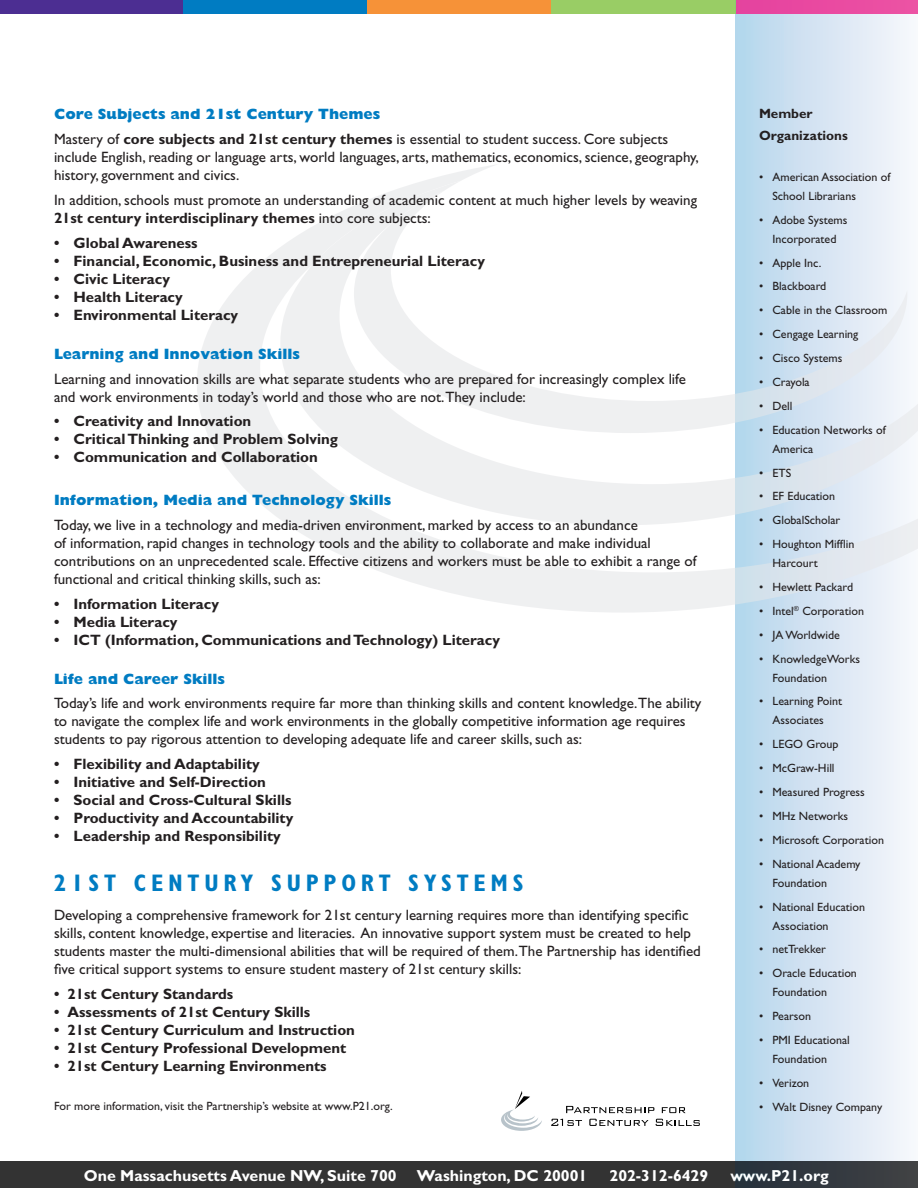
<style>
.page{position:relative;width:918px;height:1188px;background:#fff}
.page>*{position:absolute;margin:0;border:0;box-sizing:border-box;transform-origin:0 0}
.subheads_caps{font:700 condensed 24px "Gill Sans";letter-spacing:.2em;color:#007cc2}
.t1{font:700 15.9px "Gill Sans";color:#fff}
.new_body{font:15px/18px "Gill Sans";color:#231f20}
.newest_tabs{font:700 15px "Gill Sans";color:#231f20}
.subheads{font:800 15px "M Gill Sans";color:#007cc2}
.new_body-2{font:800 15px "M Gill Sans";color:#007cc2}
.member_orgs{font:700 13.5px "Gill Sans";color:#231f20}
.member_orgs-2{font:12px/19px "Gill Sans";color:#231f20}
.new_body-3{font:12px "Gill Sans";color:#231f20}
.s1{font-weight:700}
</style>
<div class="page">
<svg style="left:197px;top:165px;width:538px;height:447px"></svg>
<svg style="left:280px;top:181px;width:455px;height:344px;fill:#eff0f1"></svg>
<svg style="left:354px;top:190px;width:381px;height:243px"></svg>
<div style="left:551px;top:0;width:185px;height:14px;background:#99cd65"></div>
<div style="left:367px;top:0;width:184px;height:14px;background:#f69238"></div>
<div style="left:183px;top:0;width:184px;height:14px;background:#007cc2"></div>
<div style="left:0;top:0;width:183px;height:14px;background:#4c2e92"></div>
<div style="left:0;top:1161px;width:918px;height:27px;background:#333"></div>
<svg style="left:735px;top:0;width:183px;height:1188px;background:#d3e0ee"></svg>
<svg style="left:566px;top:1106px;width:88px;height:7px"></svg>
<svg style="left:662px;top:1107px;width:24px;height:6px"></svg>
<svg style="left:551px;top:1119px;width:31px;height:7px"></svg>
<svg style="left:589px;top:1119px;width:60px;height:7px"></svg>
<svg style="left:656px;top:1119px;width:44px;height:7px"></svg>
<svg style="left:501px;top:1091px;width:41px;height:40px"></svg>
<p class="subheads" style="left:54px;top:106px;width:328px">Core Subjects and 21st Century Themes</p>
<p class="new_body" style="left:54px;top:130px;width:646px">Mastery of <span class="s1">core subjects and 21st century themes</span> is essential to student success. Core subjects include English, reading or language arts, world languages, arts, mathematics, economics, science, geography, history, government and civics.</p>
<p class="new_body" style="left:54px;top:191px;width:645px">In addition, schools must promote an understanding of academic content at much higher levels by weaving<br><span class="s1">21st century interdisciplinary themes</span> into core subjects:</p>
<p class="newest_tabs" style="left:54px;top:234px;width:145px">• Global Awareness</p>
<p class="newest_tabs" style="left:54px;top:252px;width:433px">• Financial, Economic, Business and Entrepreneurial Literacy</p>
<p class="newest_tabs" style="left:54px;top:270px;width:118px">• Civic Literacy</p>
<p class="newest_tabs" style="left:54px;top:288px;width:130px">• Health Literacy</p>
<p class="newest_tabs" style="left:54px;top:306px;width:186px">• Environmental Literacy</p>
<p class="subheads" style="left:54px;top:345px;width:247px">Learning and Innovation Skills</p>
<p class="new_body" style="left:54px;top:369px;width:634px">Learning and innovation skills are what separate students who are prepared for increasingly complex life and work environments in today’s world and those who are not.They include:</p>
<p class="newest_tabs" style="left:54px;top:412px;width:199px">• Creativity and Innovation</p>
<p class="newest_tabs" style="left:54px;top:430px;width:286px">• Critical Thinking and Problem Solving</p>
<p class="newest_tabs" style="left:54px;top:448px;width:265px">• Communication and Collaboration</p>
<p class="new_body-2" style="left:54px;top:491px;width:339px">Information, Media and Technology Skills</p>
<p class="new_body" style="left:54px;top:516px;width:644px">Today, we live in a technology and media-driven environment, marked by access to an abundance<br>of information, rapid changes in technology tools and the ability to collaborate and make individual contributions on an unprecedented scale. Effective citizens and workers must be able to exhibit a range of functional and critical thinking skills, such as:</p>
<p class="newest_tabs" style="left:54px;top:595px;width:167px">• Information Literacy</p>
<p class="newest_tabs" style="left:54px;top:613px;width:125px">• Media Literacy</p>
<p class="newest_tabs" style="left:54px;top:631px;width:448px">• ICT (Information, Communications and Technology) Literacy</p>
<p class="subheads" style="left:54px;top:670px;width:173px">Life and Career Skills</p>
<p class="new_body" style="left:54px;top:694px;width:649px">Today’s life and work environments require far more than thinking skills and content knowledge.The ability to navigate the complex life and work environments in the globally competitive information age requires students to pay rigorous attention to developing adequate life and career skills, such as:</p>
<p class="newest_tabs" style="left:54px;top:755px;width:207px">• Flexibility and Adaptability</p>
<p class="newest_tabs" style="left:54px;top:773px;width:214px">• Initiative and Self-Direction</p>
<p class="newest_tabs" style="left:54px;top:791px;width:239px">• Social and Cross-Cultural Skills</p>
<p class="newest_tabs" style="left:54px;top:809px;width:241px">• Productivity and Accountability</p>
<p class="newest_tabs" style="left:54px;top:827px;width:228px">• Leadership and Responsibility</p>
<p class="subheads_caps" style="left:54px;top:869px;width:471px">21ST CENTURY SUPPORT SYSTEMS</p>
<p class="new_body" style="left:54px;top:906px;width:648px">Developing a comprehensive framework for 21st century learning requires more than identifying specific skills, content knowledge, expertise and literacies. An innovative support system must be created to help students master the multi-dimensional abilities that will be required of them.The Partnership has identified five critical support systems to ensure student mastery of 21st century skills:</p>
<p class="newest_tabs" style="left:54px;top:985px;width:181px">• 21st Century Standards</p>
<p class="newest_tabs" style="left:54px;top:1003px;width:258px">• Assessments of 21st Century Skills</p>
<p class="newest_tabs" style="left:54px;top:1021px;width:303px">• 21st Century Curriculum and Instruction</p>
<p class="newest_tabs" style="left:54px;top:1039px;width:294px">• 21st Century Professional Development</p>
<p class="newest_tabs" style="left:54px;top:1057px;width:274px">• 21st Century Learning Environments</p>
<p class="new_body-3" style="left:54px;top:1099px;width:340px">For more information, visit the Partnership’s website at www.P21.org.</p>
<p class="member_orgs" style="left:759px;top:106px;width:55px">Member</p>
<p class="member_orgs" style="left:759px;top:128px;width:90px">Organizations</p>
<p class="member_orgs-2" style="left:772px;top:167px;width:119px;text-indent:-14px">• American Association of<br>School Librarians</p>
<p class="member_orgs-2" style="left:759px;top:210px;width:90px;text-align:center">• Adobe Systems<br>Incorporated</p>
<p class="member_orgs-2" style="left:759px;top:253px;width:64px">• Apple Inc.</p>
<p class="member_orgs-2" style="left:759px;top:277px;width:69px">• Blackboard</p>
<p class="member_orgs-2" style="left:759px;top:301px;width:130px">• Cable in the Classroom</p>
<p class="member_orgs-2" style="left:759px;top:325px;width:101px">• Cengage Learning</p>
<p class="member_orgs-2" style="left:759px;top:348px;width:85px">• Cisco Systems</p>
<p class="member_orgs-2" style="left:759px;top:372px;width:52px">• Crayola</p>
<p class="member_orgs-2" style="left:759px;top:396px;width:35px">• Dell</p>
<p class="member_orgs-2" style="left:772px;top:420px;width:115px;text-indent:-14px">• Education Networks of<br>America</p>
<p class="member_orgs-2" style="left:759px;top:463px;width:34px">• ETS</p>
<p class="member_orgs-2" style="left:759px;top:487px;width:78px">• EF Education</p>
<p class="member_orgs-2" style="left:759px;top:511px;width:83px">• GlobalScholar</p>
<p class="member_orgs-2" style="left:772px;top:535px;width:84px;text-indent:-14px">• Houghton Mifflin<br>Harcourt</p>
<p class="member_orgs-2" style="left:759px;top:577px;width:96px">• Hewlett Packard</p>
<p class="member_orgs-2" style="left:759px;top:601px;width:107px">• Intel<sup>®</sup> Corporation</p>
<p class="member_orgs-2" style="left:759px;top:625px;width:83px">• JA Worldwide</p>
<p class="member_orgs-2" style="left:772px;top:649px;width:89px;text-indent:-14px">• KnowledgeWorks<br>Foundation</p>
<p class="member_orgs-2" style="left:759px;top:692px;width:85px;text-align:center">• Learning Point<br>Associates</p>
<p class="member_orgs-2" style="left:759px;top:735px;width:81px">• LEGO Group</p>
<p class="member_orgs-2" style="left:759px;top:759px;width:77px">• McGraw-Hill</p>
<p class="member_orgs-2" style="left:759px;top:782px;width:107px">• Measured Progress</p>
<p class="member_orgs-2" style="left:759px;top:806px;width:91px">• MHz Networks</p>
<p class="member_orgs-2" style="left:759px;top:830px;width:127px">• Microsoft Corporation</p>
<p class="member_orgs-2" style="left:772px;top:854px;width:89px;text-indent:-14px">• National Academy<br>Foundation</p>
<p class="member_orgs-2" style="left:772px;top:897px;width:94px;text-indent:-14px">• National Education<br>Association</p>
<p class="member_orgs-2" style="left:759px;top:940px;width:68px">• netTrekker</p>
<p class="member_orgs-2" style="left:772px;top:964px;width:86px;text-indent:-14px">• Oracle Education<br>Foundation</p>
<p class="member_orgs-2" style="left:759px;top:1007px;width:54px">• Pearson</p>
<p class="member_orgs-2" style="left:772px;top:1030px;width:79px;text-indent:-14px">• PMI Educational<br>Foundation</p>
<p class="member_orgs-2" style="left:759px;top:1073px;width:52px">• Verizon</p>
<p class="member_orgs-2" style="left:759px;top:1097px;width:125px">• Walt Disney Company</p>
<p class="t1" style="left:84px;top:1166px;width:314px">One Massachusetts Avenue NW, Suite 700</p>
<p class="t1" style="left:417px;top:1166px;width:172px">Washington, DC 20001</p>
<p class="t1" style="left:610px;top:1166px;width:100px">202-312-6429</p>
<p class="t1" style="left:730px;top:1166px;width:100px">www.P21.org</p>
</div>
